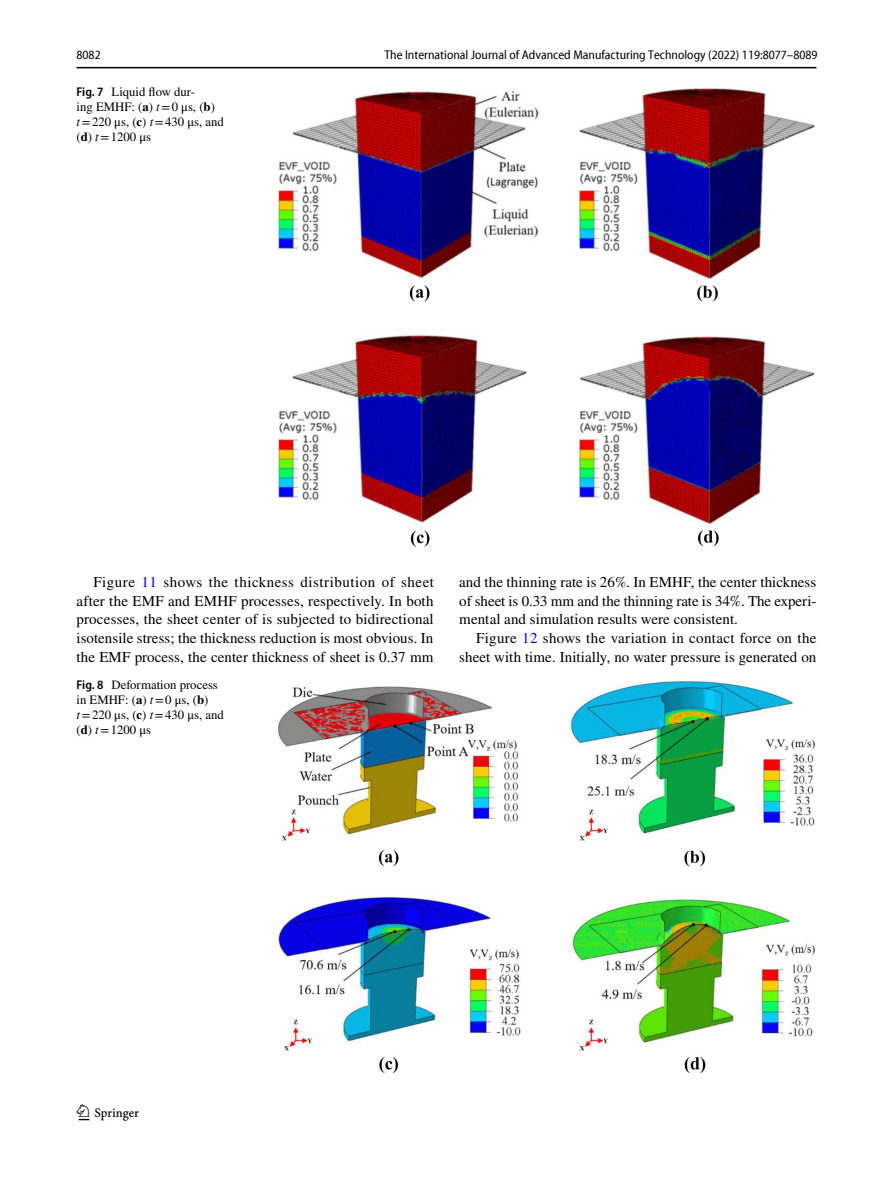
<style>
.page{position:relative;width:893px;height:1187px;background:#fff}
.page>*{position:absolute;margin:0;border:0;box-sizing:border-box;transform-origin:0 0}
.t1{font:22.5px "Springnew Regular 2";color:#000}
.t2{font:15px/18.8px "STIX";letter-spacing:.005em;color:#000;text-align:justify}
.t3{font:12.75px/15px "STIX";color:#000}
.t4{font:semi-condensed 12.75px "Myriad Pro Unic";color:#000}
.s1{font-family:"Myriad Pro";font-weight:600;font-stretch:semi-condensed}
.s2{font-weight:700}
.s3{font-style:italic}
.s4{color:#00f}
</style>
<div class="page">
<hr style="left:77px;top:67px;width:739px;height:1px;background:#000">
<img style="left:278px;top:88px;width:537px;height:459px">
<img style="left:278px;top:681px;width:537px;height:392px">
<p class="t4" style="left:77px;top:50px;width:26px">8082</p>
<p class="t4" style="left:384px;top:50px;width:435px">The International Journal of Advanced Manufacturing Technology (2022) 119:8077–8089</p>
<p class="t3" style="left:77px;top:85px;width:149px"><span class="s1">Fig. 7</span> Liquid flow dur-<br>ing EMHF: (<span class="s2">a</span>) <span class="s3">t</span>=0 μs, (<span class="s2">b</span>) <span class="s3">t</span>=220 μs, (<span class="s2">c</span>) <span class="s3">t</span>=430 μs, and (<span class="s2">d</span>) <span class="s3">t</span>=1200 μs</p>
<p class="t2" style="left:77px;top:573px;width:359px;text-indent:17px">Figure <span class="s4">11</span> shows the thickness distribution of sheet after the EMF and EMHF processes, respectively. In both processes, the sheet center of is subjected to bidirectional isotensile stress; the thickness reduction is most obvious. In the EMF process, the center thickness of sheet is 0.37 mm</p>
<p class="t2" style="left:459px;top:573px;width:359px">and the thinning rate is 26%. In EMHF, the center thickness of sheet is 0.33 mm and the thinning rate is 34%. The experi&shy;mental and simulation results were consistent.</p>
<p class="t2" style="left:459px;top:629px;width:359px;text-align:right">Figure <span class="s4">12</span> shows the variation in contact force on the sheet with time. Initially, no water pressure is generated on</p>
<p class="t3" style="left:77px;top:678px;width:149px"><span class="s1">Fig. 8</span> Deformation process in EMHF: (<span class="s2">a</span>) <span class="s3">t</span>=0 μs, (<span class="s2">b</span>) <span class="s3">t</span>=220 μs, (<span class="s2">c</span>) <span class="s3">t</span>=430 μs, and (<span class="s2">d</span>) <span class="s3">t</span>=1200 μs</p>
<h1 class="t1" style="left:79px;top:1104px;width:62px">1 3</h1>
</div>
